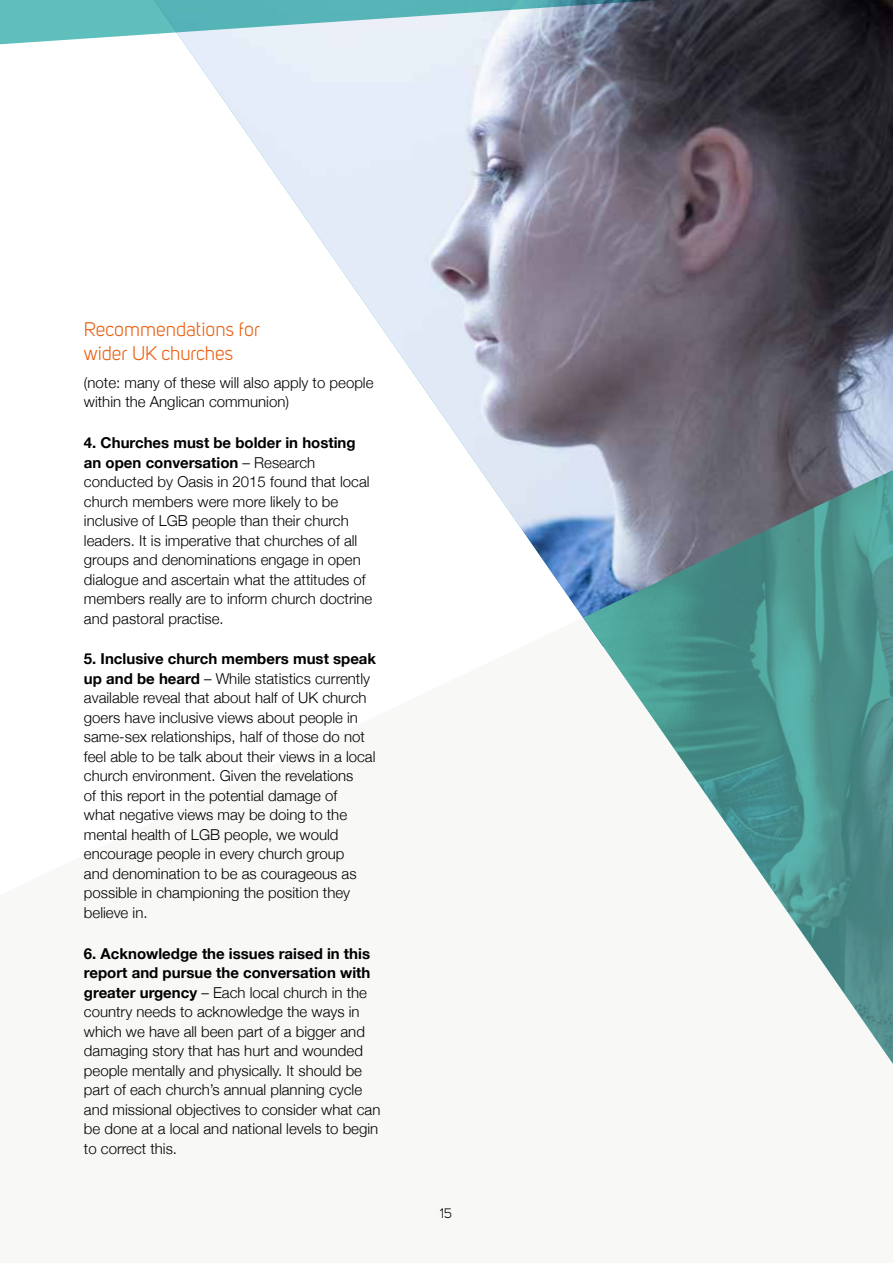
<style>
.page{position:relative;width:893px;height:1263px;background:#fff}
.page>*{position:absolute;margin:0;border:0;box-sizing:border-box;transform-origin:0 0}
.t1{font:19.5px/24px "Uni Sans Book";color:#ea5b0b}
.t2{font:300 15px/19.5px "Helvetica Neue";color:#000}
.t3{font:13.5px "Uni Sans Book";color:#000}
.s1{font-weight:700}
</style>
<div class="page">
<svg style="left:0;top:0;width:148px;height:45px;background:#72c7c4"></svg>
<img style="left:151px;top:0;width:742px;height:410px">
<svg style="left:439px;top:410px;width:454px;height:654px"></svg>
<img style="left:583px;top:470px;width:310px;height:593px">
<h1 class="t1" style="left:84px;top:317px;width:178px">Recommendations for wider UK churches</h1>
<p class="t2" style="left:84px;top:372px;width:291px">(note: many of these will also apply to people within the Anglican communion)</p>
<p class="t2" style="left:84px;top:433px;width:290px"><span class="s1">4. Churches must be bolder in hosting an open conversation</span> – Research conducted by Oasis in 2015 found that local church members were more likely to be inclusive of LGB people than their church leaders. It is imperative that churches of all groups and denominations engage in open dialogue and ascertain what the attitudes of members really are to inform church doctrine and pastoral practise.</p>
<p class="t2" style="left:84px;top:649px;width:294px"><span class="s1">5. Inclusive church members must speak up and be heard</span> – While statistics currently available reveal that about half of UK church goers have inclusive views about people in same-sex relationships, half of those do not feel able to be talk about their views in a local church environment. Given the revelations<br>of this report in the potential damage of<br>what negative views may be doing to the mental health of LGB people, we would encourage people in every church group<br>and denomination to be as courageous as possible in championing the position they believe in.</p>
<p class="t2" style="left:84px;top:943px;width:298px"><span class="s1">6. Acknowledge the issues raised in this report and pursue the conversation with greater urgency</span> – Each local church in the country needs to acknowledge the ways in which we have all been part of a bigger and damaging story that has hurt and wounded people mentally and physically. It should be part of each church’s annual planning cycle and missional objectives to consider what can be done at a local and national levels to begin to correct this.</p>
<p class="t3" style="left:440px;top:1205px;width:14px">15</p>
</div>
